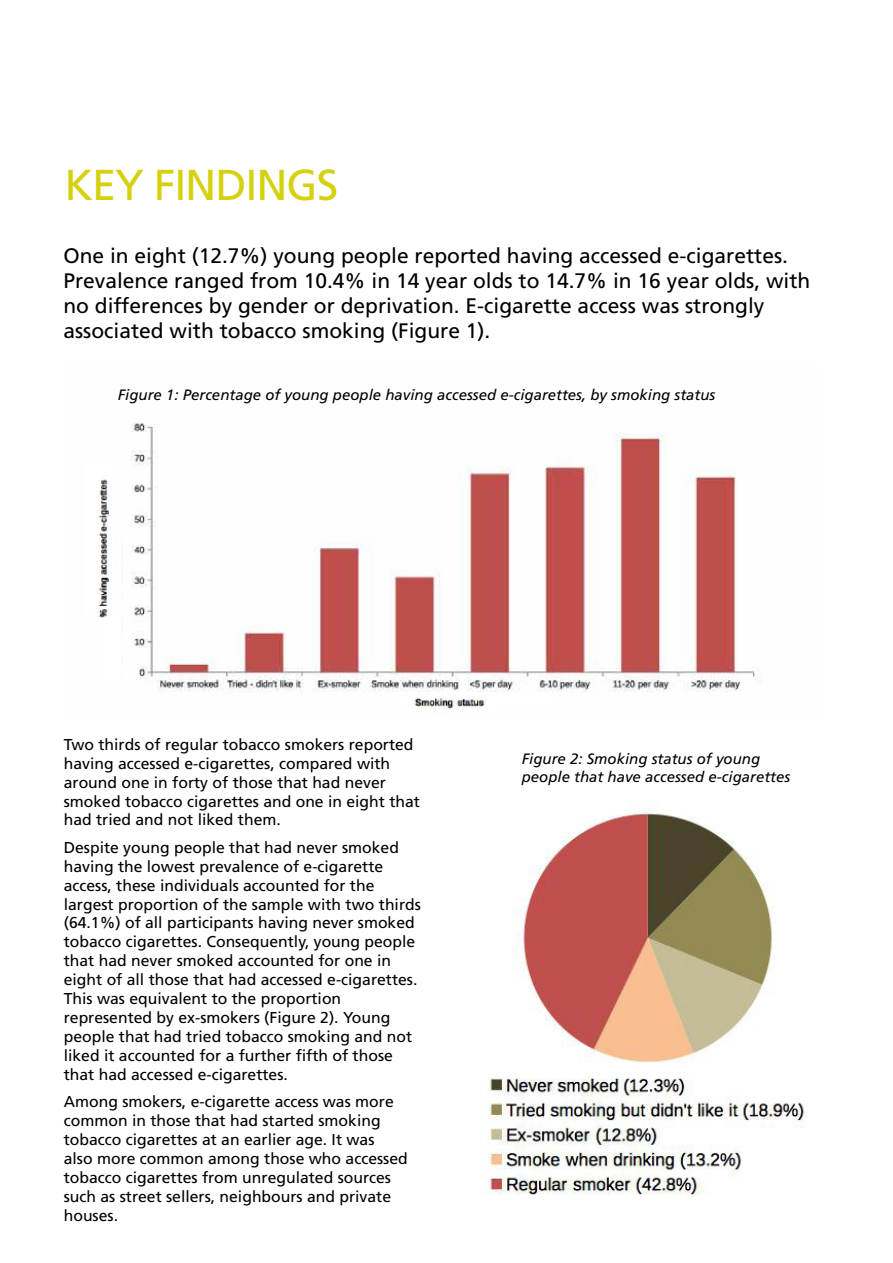
<style>
.page{position:relative;width:893px;height:1263px;background:#fff}
.page>*{position:absolute;margin:0;border:0;box-sizing:border-box;transform-origin:0 0}
.t1{font:43.2px "Frutiger";letter-spacing:-.025em;color:#d5d10e}
.t2{font:21px/25.2px "Frutiger";color:#000}
.t3{font:15.75px/18.9px "Frutiger";color:#000}
.t4{font:italic 15px/18px "Frutiger";color:#000}
</style>
<div class="page">
<img style="left:488px;top:808px;width:320px;height:387px">
<img style="left:121px;top:423px;width:634px;height:289px">
<div style="left:394px;top:692px;width:156px;height:17px;background:#fff"></div>
<img style="left:97px;top:479px;width:12px;height:139px">
<img style="left:408px;top:698px;width:80px;height:13px">
<h1 class="t1" style="left:64px;top:159px;width:275px">KEY FINDINGS</h1>
<p class="t2" style="left:63px;top:243px;width:748px">One in eight (12.7%) young people reported having accessed e-cigarettes.<br>Prevalence ranged from 10.4% in 14 year olds to 14.7% in 16 year olds, with no differences by gender or deprivation. E-cigarette access was strongly associated with tobacco smoking (Figure 1).</p>
<p class="t4" style="left:118px;top:385px;width:599px">Figure 1: Percentage of young people having accessed e-cigarettes, by smoking status</p>
<p class="t3" style="left:64px;top:735px;width:358px">Two thirds of regular tobacco smokers reported having accessed e-cigarettes, compared with around one in forty of those that had never smoked tobacco cigarettes and one in eight that had tried and not liked them.</p>
<p class="t3" style="left:64px;top:838px;width:359px">Despite young people that had never smoked having the lowest prevalence of e-cigarette access, these individuals accounted for the largest proportion of the sample with two thirds (64.1%) of all participants having never smoked tobacco cigarettes. Consequently, young people that had never smoked accounted for one in eight of all those that had accessed e-cigarettes.<br>This was equivalent to the proportion represented by ex-smokers (Figure 2). Young people that had tried tobacco smoking and not liked it accounted for a further fifth of those that had accessed e-cigarettes.</p>
<p class="t3" style="left:64px;top:1092px;width:345px">Among smokers, e-cigarette access was more common in those that had started smoking tobacco cigarettes at an earlier age. It was<br>also more common among those who accessed tobacco cigarettes from unregulated sources such as street sellers, neighbours and private houses.</p>
<p class="t4" style="left:522px;top:750px;width:270px">Figure 2: Smoking status of young people that have accessed e-cigarettes</p>
</div>
